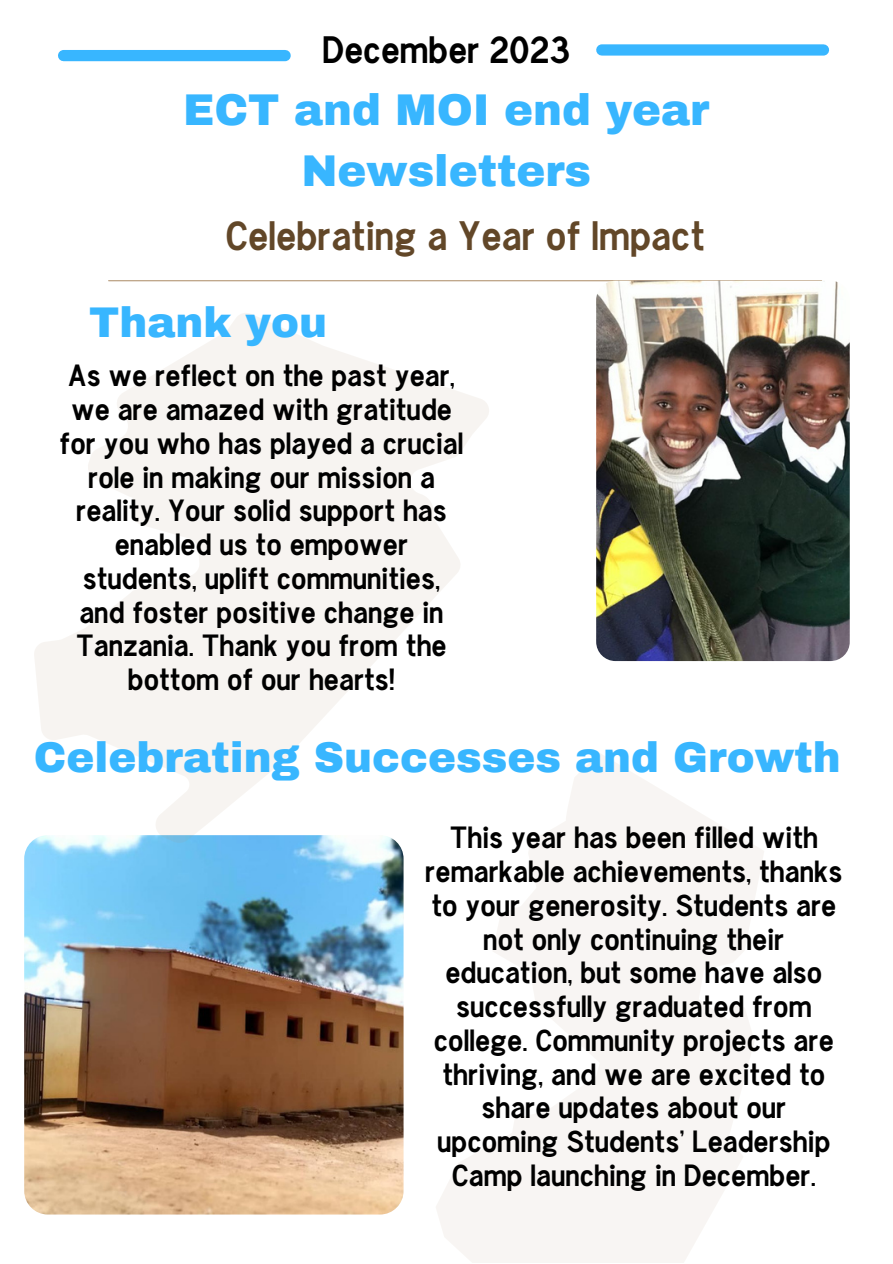
<style>
.page{position:relative;width:893px;height:1264px;background:#fff}
.page>*{position:absolute;margin:0;border:0;box-sizing:border-box;transform-origin:0 0}
.t1{font:900 43.5px/60.8px "Archivo";color:#38b6ff;text-align:center}
.t2{font:900 42px "Archivo";color:#38b6ff}
.t3{font:700 42px "Chester Sans";color:#624728}
.t4{font:700 39px "Chester Sans";color:#000}
.t5{font:700 31.35px/33.8px "Chester Sans";color:#000;text-align:center}
</style>
<div class="page">
<div style="left:601px;top:44px;width:222px;height:12px;background:#38b6ff"></div>
<div style="left:64px;top:50px;width:221px;height:11px;background:#38b6ff"></div>
<hr style="left:109px;top:280px;width:712px;height:1px;background:#b39675">
<img style="left:24px;top:835px;width:379px;height:379px;border-radius:24px">
<img style="left:596px;top:281px;width:253px;height:380px;border-radius:19px">
<svg style="left:34px;top:313px;width:455px;height:530px;fill:#f7f4f1"></svg>
<svg style="left:435px;top:752px;width:329px;height:510px;fill:#f8f5f3"></svg>
<p class="t4" style="left:322px;top:32px;width:249px">December 2023</p>
<p class="t1" style="left:183px;top:80px;width:528px">ECT and MOI end year<br>Newsletters</p>
<p class="t3" style="left:225px;top:216px;width:481px">Celebrating a Year of Impact</p>
<p class="t2" style="left:89px;top:300px;width:239px">Thank you</p>
<p class="t5" style="left:60px;top:360px;width:405px">As we reflect on the past year, we are amazed with gratitude for you who has played a crucial role in making our mission a reality. Your solid support has enabled us to empower students, uplift communities, and foster positive change in<br>Tanzania. Thank you from the bottom of our hearts!</p>
<p class="t2" style="left:34px;top:734px;width:808px">Celebrating Successes and Growth</p>
<p class="t5" style="left:425px;top:821px;width:418px">This year has been filled with remarkable achievements, thanks to your generosity. Students are not only continuing their education, but some have also successfully graduated from college. Community projects are thriving, and we are excited to share updates about our upcoming Students' Leadership<br>Camp launching in December.</p>
</div>
